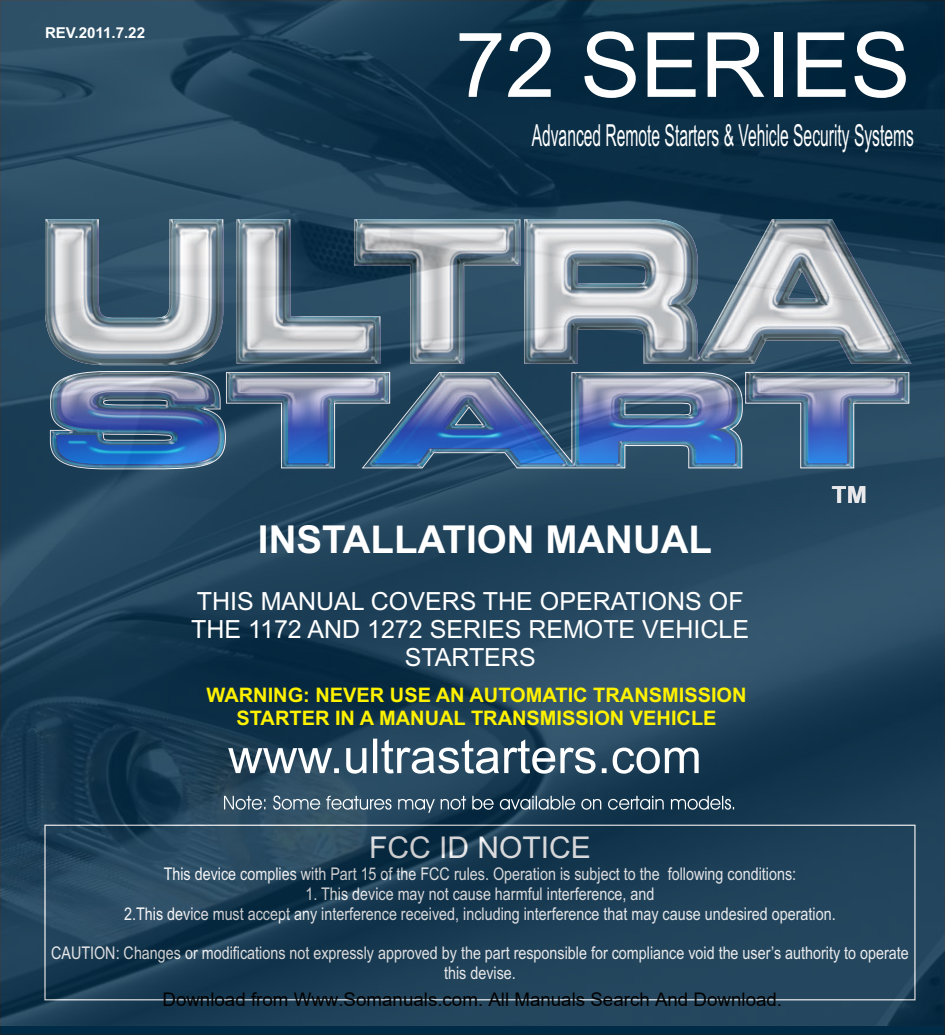
<style>
.page{position:relative;width:945px;height:1035px;background:#fff}
.page>*{position:absolute;margin:0;border:0;box-sizing:border-box;transform-origin:0 0}
.t1{font:90px "Arial";color:#fff}
.t2{font:700 38.5px "Arial";color:#fff}
.t3{font:30.25px "Arial";color:#fff;scale:.51 1}
.t4{font:30px "Arial";color:#fff}
.t5{font:25px/28px "Arial";color:#fff;text-align:center}
.t6{font:700 23.5px "Arial";color:#fff}
.t7{font:700 20px/22.2px "Arial";color:#fff200;text-align:center}
.t8{font:18.75px "Arial";color:#000}
.t9{font:17.5px/19.8px "Arial Narrow";color:#fff;text-align:center}
.t10{font:700 15px "Arial";color:#fff}
</style>
<div class="page">
<img style="left:0;top:0;width:945px;height:1026px">
<svg style="left:224px;top:796px;width:510px;height:17px;background:#4a6577"></svg>
<svg style="left:228px;top:739px;width:471px;height:35px"></svg>
<p class="t10" style="left:45px;top:27px;width:102px">REV.2011.7.22</p>
<h1 class="t1" style="left:455px;top:31px;width:457px">72 SERIES</h1>
<h3 class="t3" style="left:532px;top:124px;width:751px">Advanced Remote Starters &amp; Vehicle Security Systems</h3>
<h2 class="t2" style="left:258px;top:525px;width:456px">INSTALLATION MANUAL</h2>
<h3 class="t5" style="left:191px;top:590px;width:560px">THIS MANUAL COVERS THE OPERATIONS OF<br>THE 1172 AND 1272 SERIES REMOTE VEHICLE<br>STARTERS</h3>
<p class="t7" style="left:207px;top:686px;width:542px">WARNING: NEVER USE AN AUTOMATIC TRANSMISSION<br>STARTER IN A MANUAL TRANSMISSION VEHICLE</p>
<h3 class="t6" style="left:832px;top:486px;width:37px">TM</h3>
<h3 class="t4" style="left:369px;top:836px;width:223px">FCC ID NOTICE</h3>
<p class="t9" style="left:164px;top:866px;width:634px">This device complies with Part 15 of the FCC rules. Operation is subject to the following conditions:</p>
<p class="t9" style="left:124px;top:886px;width:713px">1. This device may not cause harmful interference, and<br>2.This device must accept any interference received, including interference that may cause undesired operation.</p>
<p class="t9" style="left:51px;top:945px;width:859px">CAUTION: Changes or modifications not expressly approved by the part responsible for compliance void the user’s authority to operate this devise.</p>
<p class="t8" style="left:162px;top:989px;width:621px">Download from Www.Somanuals.com. All Manuals Search And Download.</p>
</div>
